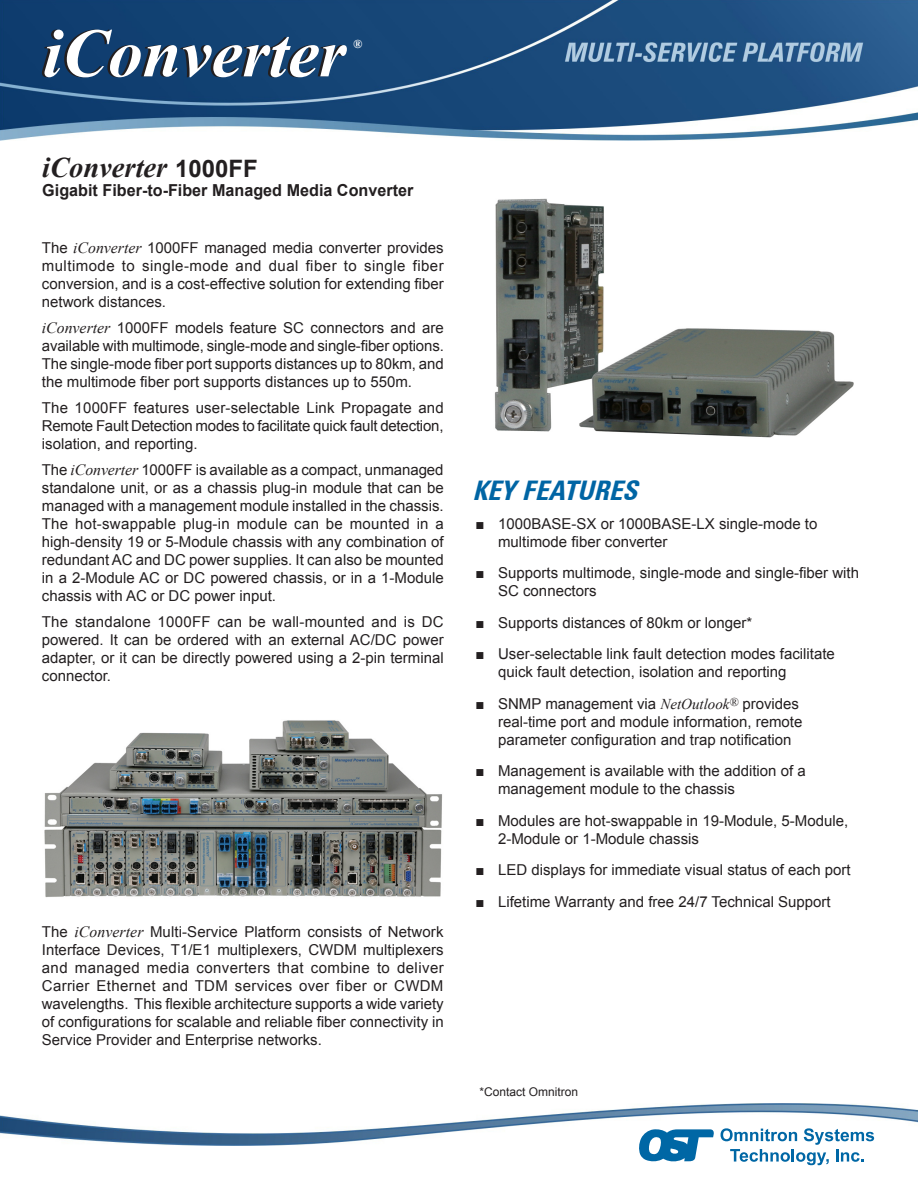
<style>
.page{position:relative;width:918px;height:1188px;background:#fff}
.page>*{position:absolute;margin:0;border:0;box-sizing:border-box;transform-origin:0 0}
.t1{font:italic 700 69px "Times New Roman";color:#fff}
.t2{font:italic 700 28.5px "Times New Roman";color:#231f20}
.t3{font:italic 700 condensed 27px "Zurich BT";color:#0065a4}
.t4{font:700 16.5px "Arial";color:#231f20}
.Omnitron_Body_Text{font:15px/18px "Arial";color:#231f20;text-align:justify}
.Omnitron_Bullets{font:15px/18px "Arial";color:#231f20}
.t5{font:12px "Arial";color:#231f20}
.t6{font:italic 700 12px "Times New Roman";color:#fff}
.s1{font-family:"Arial";font-style:normal;font-size:24px}
.s2{font-family:"Times New Roman";font-style:italic;font-size:15.75px}
.s3{font-family:"Times New Roman";font-style:italic}
</style>
<div class="page">
<img style="left:0;top:0;width:918px;height:141px">
<img style="left:0;top:1103px;width:918px;height:42px">
<svg style="left:639px;top:1129px;width:75px;height:33px"></svg>
<svg style="left:721px;top:1128px;width:153px;height:37px"></svg>
<img style="left:494px;top:198px;width:360px;height:240px">
<img style="left:44px;top:720px;width:398px;height:178px">
<p class="t1" style="left:43px;top:5px;width:304px">iConverter</p>
<p class="t6" style="left:353px;top:35px;width:10px">®</p>
<p class="t2" style="left:42px;top:147px;width:217px">iConverter <span class="s1">1000FF</span></p>
<p class="t4" style="left:42px;top:179px;width:373px">Gigabit Fiber-to-Fiber Managed Media Converter</p>
<p class="Omnitron_Body_Text" style="left:42px;top:238px;width:403px">The <span class="s2">iConverter</span> 1000FF managed media converter provides multimode to single-mode and dual fiber to single fiber conversion, and is a cost-effective solution for extending fiber network distances.</p>
<p class="Omnitron_Body_Text" style="left:42px;top:319px;width:404px"><span class="s2">iConverter</span> 1000FF models feature SC connectors and are available with multimode, single-mode and single-fiber options.<br>The single-mode fiber port supports distances up to 80km, and the multimode fiber port supports distances up to 550m.</p>
<p class="Omnitron_Body_Text" style="left:42px;top:399px;width:403px">The 1000FF features user-selectable Link Propagate and Remote Fault Detection modes to facilitate quick fault detection, isolation, and reporting.</p>
<p class="Omnitron_Body_Text" style="left:42px;top:461px;width:404px">The <span class="s2">iConverter</span> 1000FF is available as a compact, unmanaged standalone unit, or as a chassis plug-in module that can be managed with a management module installed in the chassis.<br>The hot-swappable plug-in module can be mounted in a high-density 19 or 5-Module chassis with any combination of redundant AC and DC power supplies. It can also be mounted in a 2-Module AC or DC powered chassis, or in a 1-Module chassis with AC or DC power input.</p>
<p class="Omnitron_Body_Text" style="left:42px;top:613px;width:403px">The standalone 1000FF can be wall-mounted and is DC powered. It can be ordered with an external AC/DC power adapter, or it can be directly powered using a 2-pin terminal connector.</p>
<p class="Omnitron_Body_Text" style="left:42px;top:923px;width:403px">The <span class="s2">iConverter</span> Multi-Service Platform consists of Network Interface Devices, T1/E1 multiplexers, CWDM multiplexers and managed media converters that combine to deliver Carrier Ethernet and TDM services over fiber or CWDM wavelengths. This flexible architecture supports a wide variety of configurations for scalable and reliable fiber connectivity in Service Provider and Enterprise networks.</p>
<p class="t3" style="left:472px;top:474px;width:174px">KEYFEATURES</p>
<p class="Omnitron_Bullets" style="left:498px;top:515px;width:321px;text-indent:-23px">■ 1000BASE-SX or 1000BASE-LX single-mode to multimode fiber converter</p>
<p class="Omnitron_Bullets" style="left:498px;top:564px;width:362px;text-indent:-23px">■ Supports multimode, single-mode and single-fiber with<br>SC connectors</p>
<p class="Omnitron_Bullets" style="left:476px;top:614px;width:278px">■ Supports distances of 80km or longer*</p>
<p class="Omnitron_Bullets" style="left:498px;top:645px;width:338px;text-indent:-23px">■ User-selectable link fault detection modes facilitate quick fault detection, isolation and reporting</p>
<p class="Omnitron_Bullets" style="left:498px;top:695px;width:306px;text-indent:-23px">■ SNMP management via <span class="s3">NetOutlook</span><sup>®</sup> provides real-time port and module information, remote parameter configuration and trap notification</p>
<p class="Omnitron_Bullets" style="left:498px;top:762px;width:309px;text-indent:-23px">■ Management is available with the addition of a management module to the chassis</p>
<p class="Omnitron_Bullets" style="left:498px;top:812px;width:352px;text-indent:-23px">■ Modules are hot-swappable in 19-Module, 5-Module,<br>2-Module or 1-Module chassis</p>
<p class="Omnitron_Bullets" style="left:476px;top:861px;width:377px">■ LED displays for immediate visual status of each port</p>
<p class="Omnitron_Bullets" style="left:476px;top:893px;width:357px">■ Lifetime Warranty and free 24/7 Technical Support</p>
<p class="t5" style="left:479px;top:1084px;width:100px">*Contact Omnitron</p>
</div>
